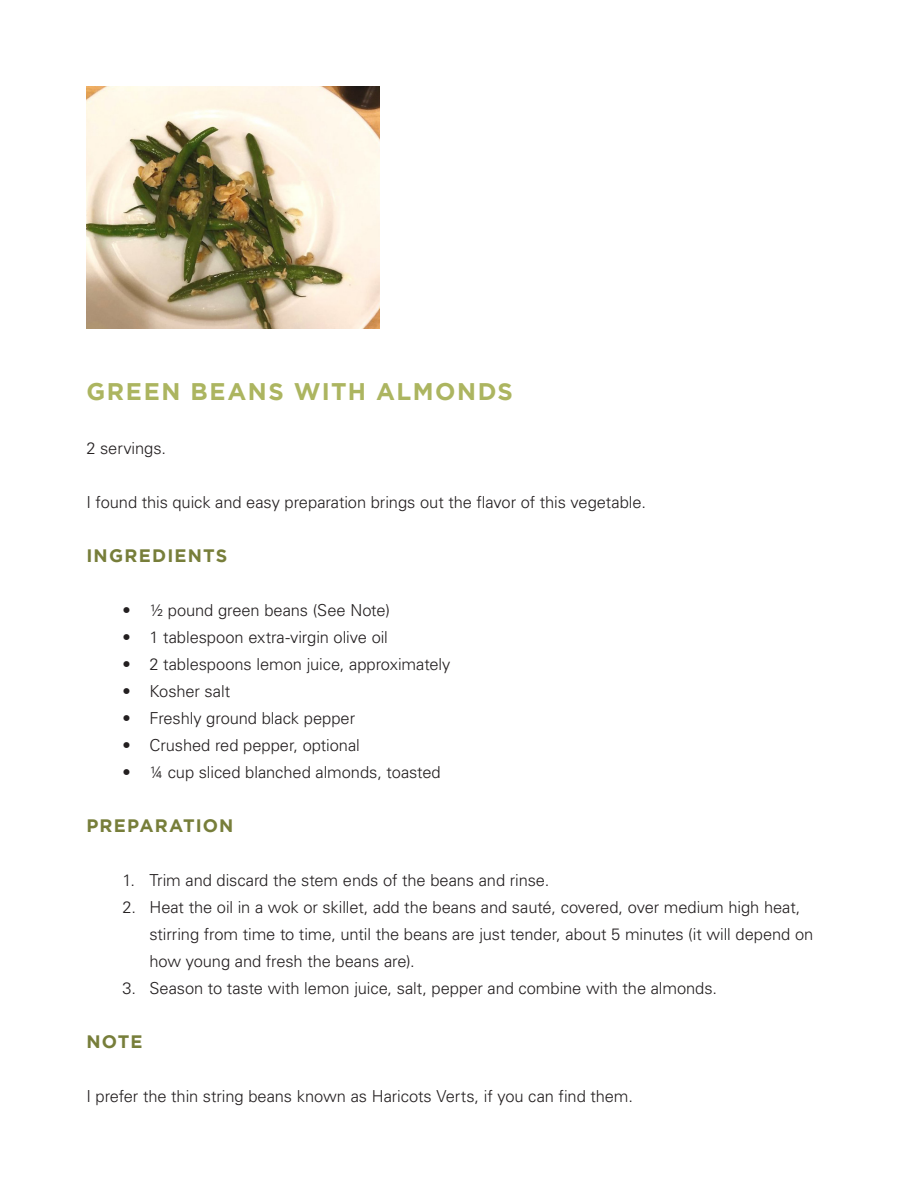
<style>
.page{position:relative;width:918px;height:1188px;background:#fff}
.page>*{position:absolute;margin:0;border:0;box-sizing:border-box;transform-origin:0 0}
.t1{font:700 24px "Gotham";letter-spacing:.065em;color:#acb560}
.t2{font:700 18px "Gotham";letter-spacing:.065em;color:#777e3a}
.t3{font:300 16.5px/27px "Univers";letter-spacing:-.005em;color:#231f20}
</style>
<div class="page">
<img style="left:86px;top:86px;width:294px;height:243px">
<p class="t1" style="left:86px;top:375px;width:428px">GREEN BEANS WITH ALMONDS</p>
<p class="t3" style="left:86px;top:434px;width:81px">2 servings.</p>
<p class="t3" style="left:86px;top:488px;width:561px">I found this quick and easy preparation brings out the flavor of this vegetable.</p>
<p class="t2" style="left:86px;top:543px;width:143px">INGREDIENTS</p>
<p class="t3" style="left:122px;top:596px;width:269px">• ½ pound green beans (See Note)</p>
<p class="t3" style="left:122px;top:623px;width:267px">• 1 tablespoon extra-virgin olive oil</p>
<p class="t3" style="left:122px;top:650px;width:330px">• 2 tablespoons lemon juice, approximately</p>
<p class="t3" style="left:122px;top:677px;width:109px">• Kosher salt</p>
<p class="t3" style="left:122px;top:704px;width:234px">• Freshly ground black pepper</p>
<p class="t3" style="left:122px;top:731px;width:239px">• Crushed red pepper, optional</p>
<p class="t3" style="left:122px;top:758px;width:320px">• ¼ cup sliced blanched almonds, toasted</p>
<p class="t2" style="left:86px;top:813px;width:149px">PREPARATION</p>
<p class="t3" style="left:122px;top:866px;width:429px">1. Trim and discard the stem ends of the beans and rinse.</p>
<p class="t3" style="left:149px;top:893px;width:665px;text-indent:-27px">2. Heat the oil in a wok or skillet, add the beans and sauté, covered, over medium high heat, stirring from time to time, until the beans are just tender, about 5 minutes (it will depend on how young and fresh the beans are).</p>
<p class="t3" style="left:122px;top:974px;width:596px">3. Season to taste with lemon juice, salt, pepper and combine with the almonds.</p>
<p class="t2" style="left:86px;top:1029px;width:58px">NOTE</p>
<p class="t3" style="left:86px;top:1082px;width:548px">I prefer the thin string beans known as Haricots Verts, if you can find them.</p>
</div>
